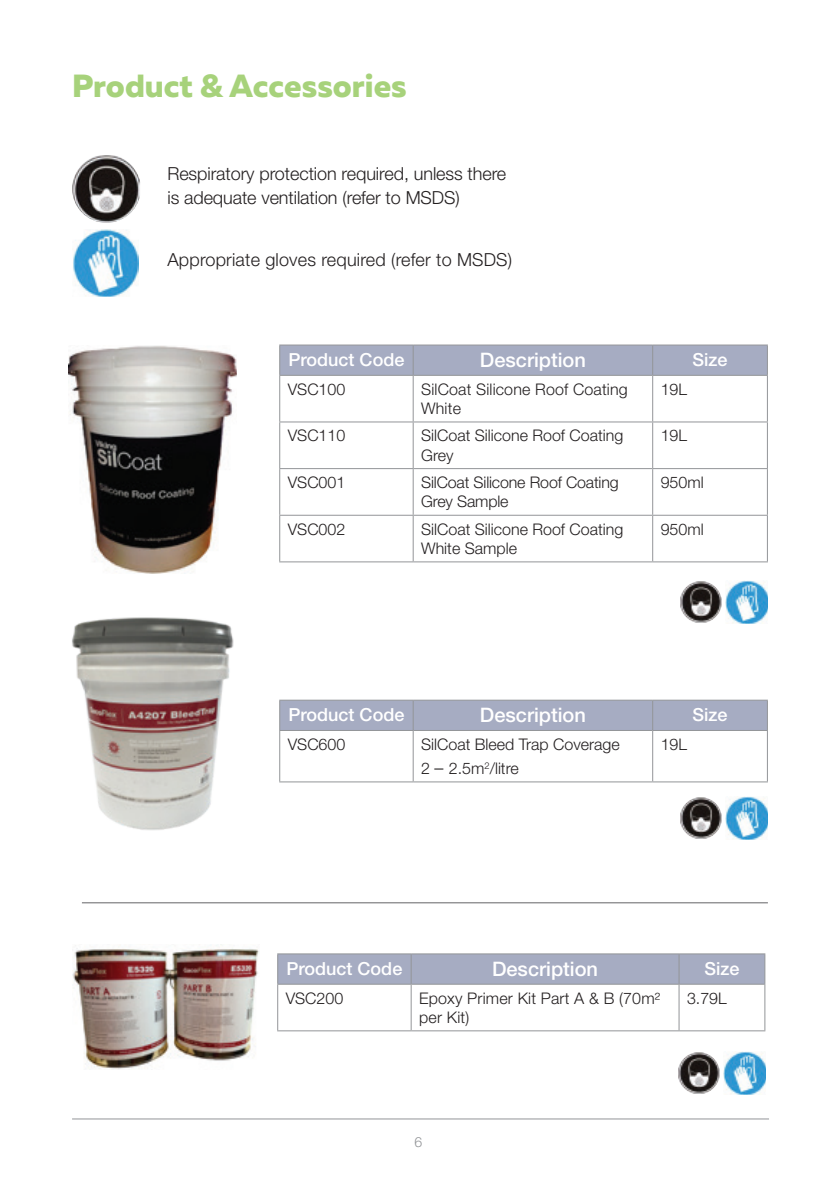
<style>
.page{position:relative;width:840px;height:1191px;background:#fff}
.page>*{position:absolute;margin:0;border:0;box-sizing:border-box;transform-origin:0 0}
.t1{font:800 32px "Muller";color:#a7d27b}
.t2{font:500 20px "Helvetica Neue LT Std";color:#fff}
.t3{font:300 18px/24px "Helvetica Neue LT Std";letter-spacing:-.005em;color:#231f20}
.t4{font:500 18px "Helvetica Neue LT Std";color:#fff}
.t5{font:300 16px/19.2px "Helvetica Neue LT Std";color:#231f20}
.t6{font:300 14px "Helvetica Neue LT Std";color:#939598}
.s1{font-size:18px}
</style>
<div class="page">
<hr style="left:72px;top:1118px;width:696px;height:1px;background:#939598">
<hr style="left:82px;top:902px;width:685px;height:1px;background:#636366">
<div style="left:280px;top:345px;width:486px;height:30px;background:#a6acc2"></div>
<hr style="left:279px;top:468px;width:134px;height:1px;background:#939598">
<hr style="left:279px;top:469px;width:1px;height:46px;background:#939598">
<hr style="left:413px;top:468px;width:239px;height:1px;background:#939598">
<hr style="left:412px;top:469px;width:1px;height:46px;background:#939598">
<hr style="left:652px;top:468px;width:115px;height:1px;background:#939598">
<hr style="left:651px;top:469px;width:1px;height:46px;background:#939598">
<hr style="left:766px;top:469px;width:1px;height:46px;background:#939598">
<hr style="left:279px;top:515px;width:134px;height:1px;background:#939598">
<hr style="left:279px;top:516px;width:1px;height:45px;background:#939598">
<hr style="left:413px;top:515px;width:239px;height:1px;background:#939598">
<hr style="left:412px;top:516px;width:1px;height:45px;background:#939598">
<hr style="left:652px;top:515px;width:115px;height:1px;background:#939598">
<hr style="left:651px;top:516px;width:1px;height:45px;background:#939598">
<hr style="left:766px;top:516px;width:1px;height:45px;background:#939598">
<hr style="left:279px;top:561px;width:134px;height:1px;background:#939598">
<hr style="left:413px;top:561px;width:239px;height:1px;background:#939598">
<hr style="left:652px;top:561px;width:115px;height:1px;background:#939598">
<hr style="left:279px;top:344px;width:134px;height:1px;background:#939598">
<hr style="left:279px;top:345px;width:1px;height:30px;background:#939598">
<hr style="left:413px;top:344px;width:239px;height:1px;background:#939598">
<hr style="left:412px;top:345px;width:1px;height:30px;background:#939598">
<hr style="left:652px;top:344px;width:115px;height:1px;background:#939598">
<hr style="left:651px;top:345px;width:1px;height:30px;background:#939598">
<hr style="left:766px;top:345px;width:1px;height:30px;background:#939598">
<hr style="left:279px;top:375px;width:134px;height:1px;background:#939598">
<hr style="left:279px;top:376px;width:1px;height:45px;background:#939598">
<hr style="left:413px;top:375px;width:239px;height:1px;background:#939598">
<hr style="left:412px;top:376px;width:1px;height:45px;background:#939598">
<hr style="left:652px;top:375px;width:115px;height:1px;background:#939598">
<hr style="left:651px;top:376px;width:1px;height:45px;background:#939598">
<hr style="left:766px;top:376px;width:1px;height:45px;background:#939598">
<hr style="left:279px;top:421px;width:134px;height:1px;background:#939598">
<hr style="left:279px;top:422px;width:1px;height:46px;background:#939598">
<hr style="left:413px;top:421px;width:239px;height:1px;background:#939598">
<hr style="left:412px;top:422px;width:1px;height:46px;background:#939598">
<hr style="left:652px;top:421px;width:115px;height:1px;background:#939598">
<hr style="left:651px;top:422px;width:1px;height:46px;background:#939598">
<hr style="left:766px;top:422px;width:1px;height:46px;background:#939598">
<hr style="left:277px;top:953px;width:134px;height:1px;background:#939598">
<hr style="left:411px;top:953px;width:267px;height:1px;background:#939598">
<hr style="left:678px;top:953px;width:87px;height:1px;background:#939598">
<div style="left:277px;top:954px;width:488px;height:29px;background:#a6acc2"></div>
<hr style="left:277px;top:983px;width:134px;height:1px;background:#939598">
<hr style="left:277px;top:984px;width:1px;height:46px;background:#939598">
<hr style="left:411px;top:983px;width:267px;height:1px;background:#939598">
<hr style="left:410px;top:984px;width:1px;height:46px;background:#939598">
<hr style="left:678px;top:983px;width:87px;height:1px;background:#939598">
<hr style="left:678px;top:984px;width:1px;height:46px;background:#939598">
<hr style="left:764px;top:984px;width:1px;height:46px;background:#939598">
<hr style="left:277px;top:1030px;width:134px;height:1px;background:#939598">
<hr style="left:411px;top:1030px;width:267px;height:1px;background:#939598">
<hr style="left:678px;top:1030px;width:87px;height:1px;background:#939598">
<img style="left:73px;top:230px;width:65px;height:66px">
<img style="left:72px;top:155px;width:68px;height:68px">
<img style="left:725px;top:581px;width:42px;height:42px">
<img style="left:680px;top:581px;width:41px;height:41px">
<img style="left:725px;top:797px;width:42px;height:42px">
<img style="left:680px;top:797px;width:41px;height:41px">
<img style="left:723px;top:1051px;width:42px;height:43px">
<img style="left:678px;top:1052px;width:41px;height:41px">
<img style="left:72px;top:945px;width:187px;height:124px">
<img style="left:69px;top:346px;width:167px;height:227px">
<div style="left:280px;top:700px;width:486px;height:30px;background:#a6acc2"></div>
<hr style="left:279px;top:699px;width:134px;height:1px;background:#939598">
<hr style="left:279px;top:700px;width:1px;height:30px;background:#939598">
<hr style="left:413px;top:699px;width:239px;height:1px;background:#939598">
<hr style="left:412px;top:700px;width:1px;height:30px;background:#939598">
<hr style="left:652px;top:699px;width:115px;height:1px;background:#939598">
<hr style="left:651px;top:700px;width:1px;height:30px;background:#939598">
<hr style="left:766px;top:700px;width:1px;height:30px;background:#939598">
<hr style="left:279px;top:730px;width:134px;height:1px;background:#939598">
<hr style="left:279px;top:731px;width:1px;height:50px;background:#939598">
<hr style="left:413px;top:730px;width:239px;height:1px;background:#939598">
<hr style="left:412px;top:731px;width:1px;height:50px;background:#939598">
<hr style="left:652px;top:730px;width:115px;height:1px;background:#939598">
<hr style="left:651px;top:731px;width:1px;height:50px;background:#939598">
<hr style="left:766px;top:731px;width:1px;height:50px;background:#939598">
<hr style="left:279px;top:781px;width:134px;height:1px;background:#939598">
<hr style="left:413px;top:781px;width:239px;height:1px;background:#939598">
<hr style="left:652px;top:781px;width:115px;height:1px;background:#939598">
<img style="left:72px;top:617px;width:162px;height:213px">
<h1 class="t1" style="left:72px;top:66px;width:336px">Product &amp; Accessories</h1>
<p class="t3" style="left:167px;top:161px;width:340px">Respiratory protection required, unless there is adequate ventilation (refer to MSDS)</p>
<p class="t3" style="left:167px;top:247px;width:346px">Appropriate gloves required (refer to MSDS)</p>
<p class="t4" style="left:288px;top:349px;width:117px">Product Code</p>
<p class="t2" style="left:479px;top:348px;width:107px">Description</p>
<p class="t4" style="left:692px;top:349px;width:37px">Size</p>
<p class="t5" style="left:287px;top:379px;width:59px">VSC100</p>
<p class="t5" style="left:421px;top:379px;width:208px">SilCoat Silicone Roof Coating<br>White</p>
<p class="t5" style="left:660px;top:379px;width:28px">19L</p>
<p class="t5" style="left:287px;top:426px;width:59px">VSC110</p>
<p class="t5" style="left:421px;top:426px;width:203px">SilCoat Silicone Roof Coating<br>Grey</p>
<p class="t5" style="left:660px;top:426px;width:28px">19L</p>
<p class="t5" style="left:287px;top:472px;width:59px">VSC001</p>
<p class="t5" style="left:421px;top:472px;width:199px">SilCoat Silicone Roof Coating<br>Grey Sample</p>
<p class="t5" style="left:660px;top:472px;width:44px">950ml</p>
<p class="t5" style="left:287px;top:519px;width:59px">VSC002</p>
<p class="t5" style="left:421px;top:519px;width:203px">SilCoat Silicone Roof Coating<br>White Sample</p>
<p class="t5" style="left:660px;top:519px;width:44px">950ml</p>
<p class="t4" style="left:288px;top:704px;width:117px">Product Code</p>
<p class="t2" style="left:479px;top:703px;width:107px">Description</p>
<p class="t4" style="left:692px;top:704px;width:37px">Size</p>
<p class="t5" style="left:287px;top:734px;width:59px">VSC600</p>
<p class="t5" style="left:421px;top:732px;width:200px;line-height:24px">SilCoat Bleed Trap Coverage<br>2 <span class="s1">–</span> 2.5m<sup>2</sup>/litre</p>
<p class="t5" style="left:660px;top:734px;width:28px">19L</p>
<p class="t4" style="left:286px;top:957px;width:117px">Product Code</p>
<p class="t2" style="left:492px;top:957px;width:107px">Description</p>
<p class="t4" style="left:704px;top:957px;width:37px">Size</p>
<p class="t5" style="left:285px;top:988px;width:59px">VSC200</p>
<p class="t5" style="left:419px;top:988px;width:242px">Epoxy Primer Kit Part A &amp; B (70m² per Kit)</p>
<p class="t5" style="left:686px;top:988px;width:41px">3.79L</p>
<p class="t6" style="left:414px;top:1133px;width:9px">6</p>
</div>
